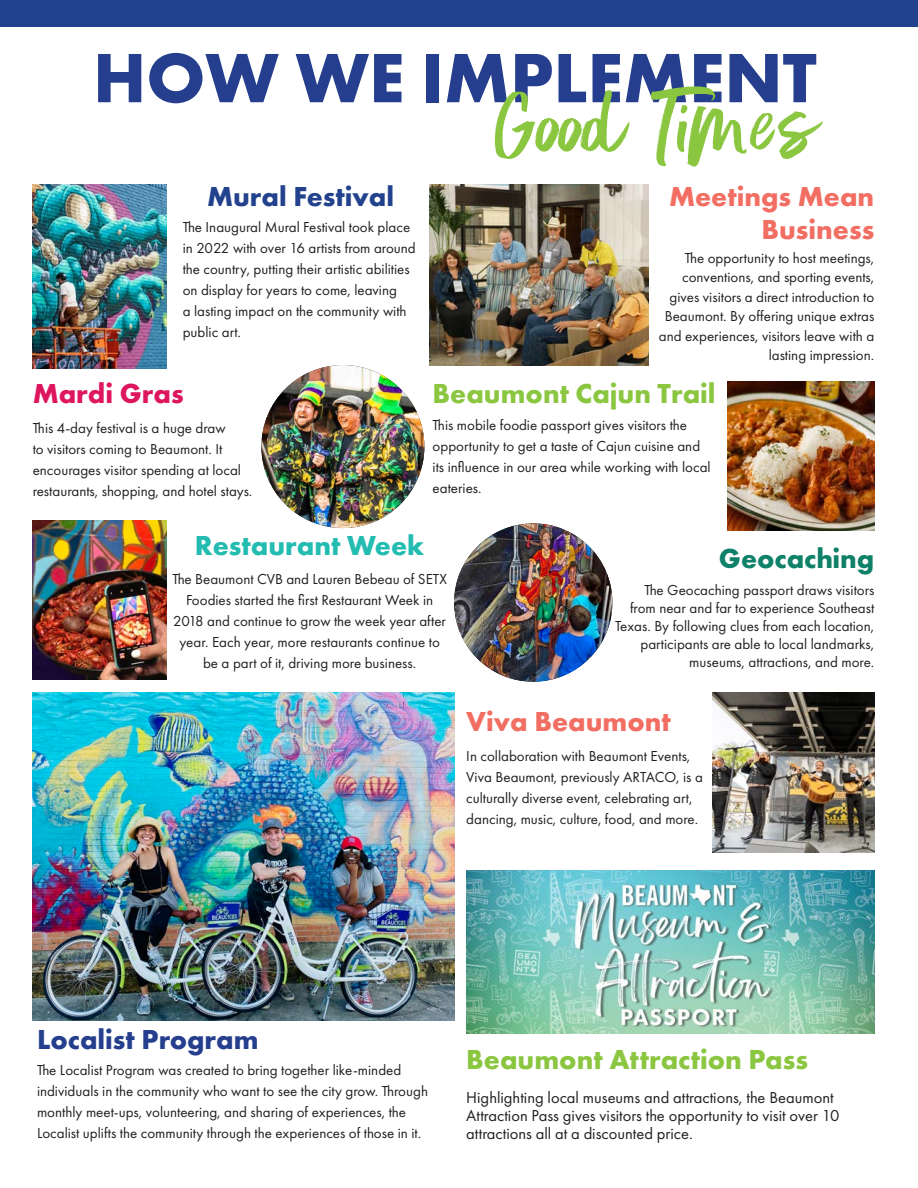
<style>
.page{position:relative;width:918px;height:1188px;background:#fff}
.page>*{position:absolute;margin:0;border:0;box-sizing:border-box;transform-origin:0 0}
.t1{font:104.7px "Better Times Alt";color:#8bc640}
.t2{font:700 72.3px "Futura PT";color:#253f8e}
.t3{font:700 28.5px "Futura PT";color:#8bc640}
.t4{font:700 28.5px "Futura PT";color:#f26e62}
.t5{font:700 28.5px "Futura PT";color:#253f8e}
.t6{font:700 28.5px "Futura PT";color:#22bcb1}
.t7{font:700 28.5px "Futura PT";color:#22428e}
.t8{font:700 28.5px "Futura PT";color:#0e8168}
.t9{font:700 28.5px "Futura PT";color:#de165e}
.t10{font:16.5px/18px "Futura PT";color:#231f20}
.t11{font:15px/21px "Futura PT";color:#231f20}
</style>
<div class="page">
<div style="left:0;top:0;width:918px;height:27px;background:#22428e"></div>
<img style="left:33px;top:520px;width:133px;height:160px">
<img style="left:33px;top:184px;width:133px;height:184px">
<img style="left:712px;top:692px;width:162px;height:161px">
<img style="left:728px;top:381px;width:146px;height:149px">
<img style="left:261px;top:365px;width:163px;height:163px;border-radius:82px">
<img style="left:454px;top:523px;width:158px;height:159px;border-radius:79px">
<img style="left:430px;top:184px;width:218px;height:182px">
<img style="left:466px;top:870px;width:408px;height:164px">
<img style="left:33px;top:692px;width:422px;height:329px">
<p class="t2" style="left:93px;top:31px;width:725px">HOW WE IMPLEMENT</p>
<p class="t1" style="left:493px;top:69px;width:329px">Good Times</p>
<p class="t7" style="left:207px;top:178px;width:189px">Mural Festival</p>
<p class="t11" style="left:183px;top:216px;width:235px">The Inaugural Mural Festival took place in 2022 with over 16 artists from around the country, putting their artistic abilities on display for years to come, leaving<br>a lasting impact on the community with public art.</p>
<p class="t4" style="left:669px;top:178px;width:207px">Meetings Mean</p>
<p class="t4" style="left:761px;top:211px;width:114px">Business</p>
<p class="t11" style="left:659px;top:248px;width:217px;line-height:19.5px;text-align:right">The opportunity to host meetings, conventions, and sporting events, gives visitors a direct introduction to Beaumont. By offering unique extras and experiences, visitors leave with a lasting impression.</p>
<p class="t3" style="left:433px;top:375px;width:284px">Beaumont Cajun Trail</p>
<p class="t11" style="left:433px;top:415px;width:280px">This mobile foodie passport gives visitors the opportunity to get a taste of Cajun cuisine and its influence in our area while working with local eateries.</p>
<p class="t9" style="left:33px;top:375px;width:153px">Mardi Gras</p>
<p class="t11" style="left:33px;top:417px;width:221px">This 4-day festival is a huge draw<br>to visitors coming to Beaumont. It encourages visitor spending at local restaurants, shopping, and hotel stays.</p>
<p class="t6" style="left:195px;top:527px;width:231px">Restaurant Week</p>
<p class="t11" style="left:172px;top:568px;width:276px;text-align:center">The Beaumont CVB and Lauren Bebeau of SETX Foodies started the first Restaurant Week in 2018 and continue to grow the week year after year. Each year, more restaurants continue to be a part of it, driving more business.</p>
<p class="t8" style="left:719px;top:540px;width:157px">Geocaching</p>
<p class="t11" style="left:615px;top:580px;width:261px;line-height:18px;text-align:right">The Geocaching passport draws visitors from near and far to experience Southeast Texas. By following clues from each location, participants are able to local landmarks, museums, attractions, and more.</p>
<p class="t4" style="left:466px;top:703px;width:206px">Viva Beaumont</p>
<p class="t11" style="left:466px;top:745px;width:238px">In collaboration with Beaumont Events, Viva Beaumont, previously ARTACO, is a culturally diverse event, celebrating art, dancing, music, culture, food, and more.</p>
<p class="t5" style="left:37px;top:1021px;width:223px">Localist Program</p>
<p class="t11" style="left:37px;top:1060px;width:393px">The Localist Program was created to bring together like-minded individuals in the community who want to see the city grow. Through monthly meet-ups, volunteering, and sharing of experiences, the Localist uplifts the community through the experiences of those in it.</p>
<p class="t3" style="left:466px;top:1041px;width:343px">Beaumont Attraction Pass</p>
<p class="t10" style="left:466px;top:1089px;width:375px">Highlighting local museums and attractions, the Beaumont<br>Attraction Pass gives visitors the opportunity to visit over 10 attractions all at a discounted price.</p>
</div>
